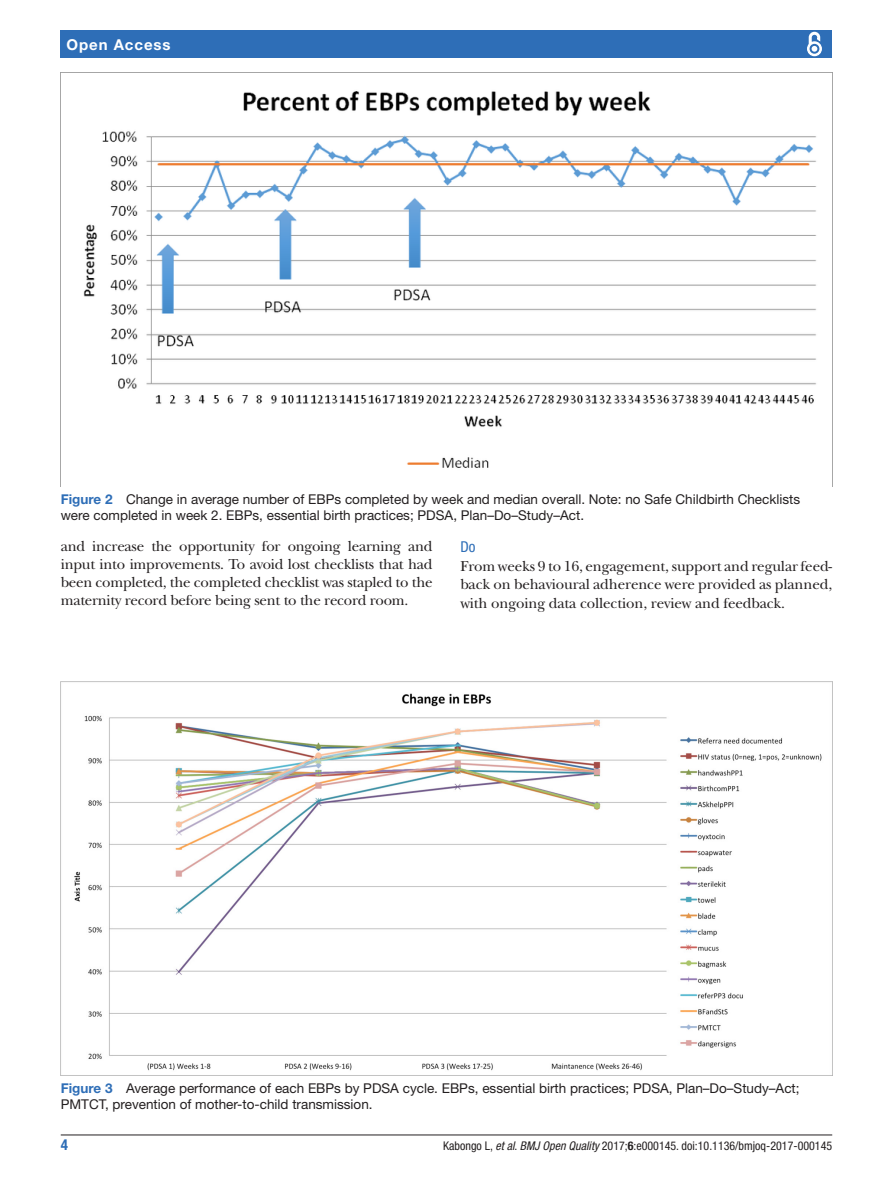
<style>
.page{position:relative;width:893px;height:1191px;background:#fff}
.page>*{position:absolute;margin:0;border:0;box-sizing:border-box;transform-origin:0 0}
.t1{font:15px/18px "New Baskerville";letter-spacing:-.015em;color:#231f20;text-align:justify}
.t2{font:700 15px "Helvetica Neue LT Std";letter-spacing:.065em;color:#fff}
.t3{font:condensed 15px "Helvetica Neue LT Std";color:#2e6eb7}
.t4{font:700 condensed 15px "Helvetica Neue LT Std";color:#2e6eb7}
.t5{font:13.5px/16.2px "Helvetica Neue LT Std";color:#231f20}
.t6{font:condensed 12px "Helvetica Neue LT Std";color:#231f20}
.s1{font-weight:700;color:#2e6eb7}
.s2{font-style:italic}
.s3{font-weight:700}
</style>
<div class="page">
<hr style="left:61px;top:1134px;width:771px;height:1px;background:#231f20">
<div style="left:61px;top:31px;width:771px;height:27px;background:#2e6eb7"></div>
<svg style="left:807px;top:31px;width:15px;height:26px"></svg>
<img style="left:83px;top:91px;width:734px;height:377px">
<img style="left:61px;top:681px;width:771px;height:390px">
<p class="t2" style="left:66px;top:35px;width:106px">Open Access</p>
<p class="t5" style="left:61px;top:491px;width:741px"><span class="s1">Figure 2</span> Change in average number of EBPs completed by week and median overall. Note: no Safe Childbirth Checklists were completed in week 2. EBPs, essential birth practices; PDSA, Plan–Do–Study–Act.</p>
<p class="t1" style="left:61px;top:537px;width:373px">and increase the opportunity for ongoing learning and input into improvements. To avoid lost checklists that had been completed, the completed checklist was stapled to the maternity record before being sent to the record room.</p>
<p class="t3" style="left:460px;top:538px;width:16px">Do</p>
<p class="t1" style="left:460px;top:556px;width:373px;line-height:18.8px">From weeks 9 to 16, engagement, support and regular feed&shy;back on behavioural adherence were provided as planned, with ongoing data collection, review and feedback.</p>
<p class="t5" style="left:61px;top:1080px;width:740px"><span class="s1">Figure 3</span> Average performance of each EBPs by PDSA cycle. EBPs, essential birth practices; PDSA, Plan–Do–Study–Act;<br>PMTCT, prevention of mother-to-child transmission.</p>
<p class="t4" style="left:61px;top:1135px;width:9px">4</p>
<p class="t6" style="left:443px;top:1138px;width:390px">Kabongo L, <span class="s2">et al</span>. <span class="s2">BMJ Open Quality</span> 2017;<span class="s3">6</span>:e000145. doi:10.1136/bmjoq-2017-000145</p>
</div>
